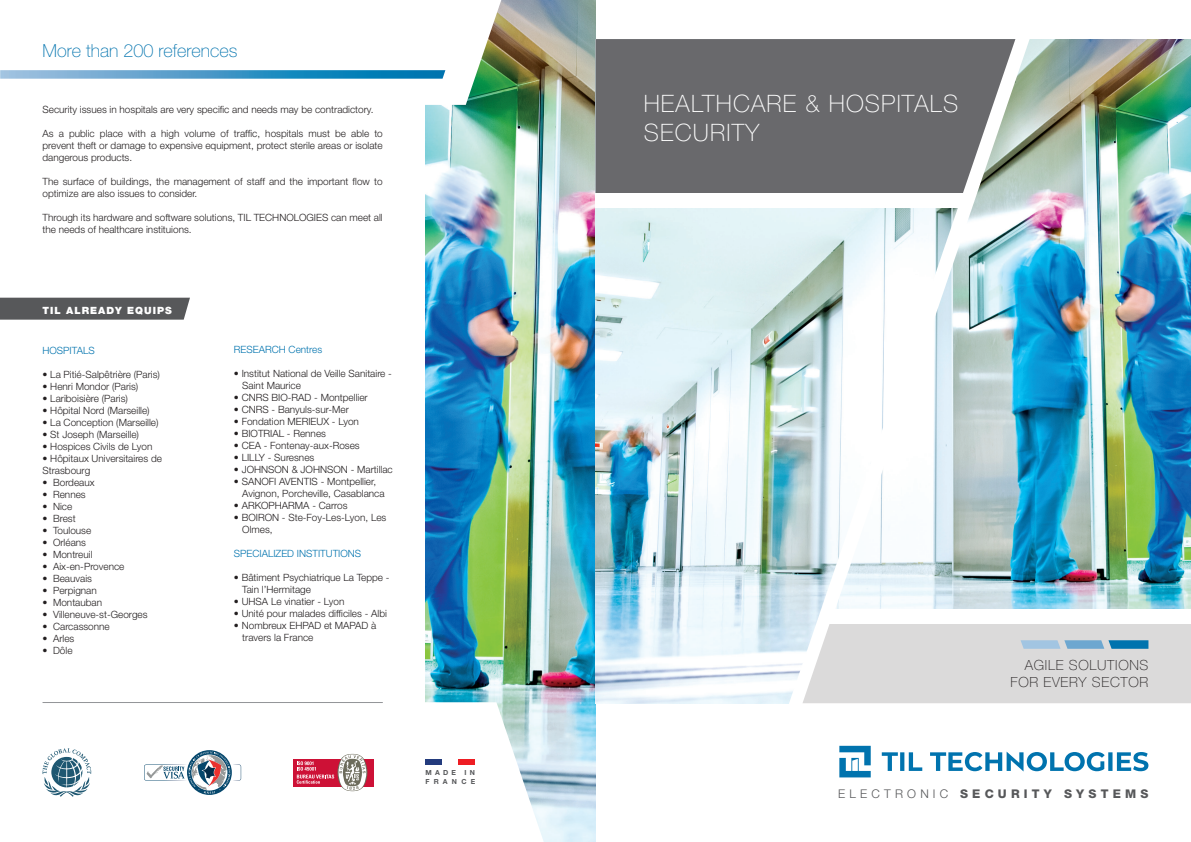
<style>
.page{position:relative;width:1191px;height:842px;background:#fff}
.page>*{position:absolute;margin:0;border:0;box-sizing:border-box;transform-origin:0 0}
.t1{font:100 24px "Helvetica Neue";letter-spacing:.05em;color:#fff}
.t2{font:100 18px "Helvetica Neue";color:#0073ae}
.t3{font:100 14px "Helvetica Neue";letter-spacing:.05em;color:#231f20}
.t4{font:800 12px "Helvetica Neue";letter-spacing:.35em;color:#57585a}
.t5{font:300 10px/12px "Helvetica Neue";color:#231f20}
.t6{font:300 10px "Helvetica Neue";color:#0073ae}
.t7{font:900 10px "Helvetica Neue";letter-spacing:.1em;color:#fff}
.t8{font:700 7px/9.4px "Helvetica Neue";letter-spacing:.6em;color:#57585a}
.s1{font-weight:300}
</style>
<div class="page">
<img style="left:425px;top:0;width:170px;height:842px">
<svg style="left:293px;top:702px;width:251px;height:140px"></svg>
<hr style="left:43px;top:702px;width:340px;height:1px;background:#939598">
<img style="left:595px;top:40px;width:596px;height:663px">
<div style="left:595px;top:39px;width:193px;height:154px;background:#69696c"></div>
<svg style="left:788px;top:39px;width:245px;height:665px"></svg>
<div style="left:595px;top:193px;width:373px;height:14px;background:#fff"></div>
<div style="left:825px;top:609px;width:366px;height:15px;background:#fff"></div>
<svg style="left:797px;top:621px;width:394px;height:83px;background:#d9dbdc"></svg>
<svg style="left:0;top:0;width:501px;height:105px"></svg>
<div style="left:0;top:298px;width:190px;height:22px;background:#57585a"></div>
<svg style="left:839px;top:746px;width:309px;height:31px"></svg>
<svg style="left:144px;top:750px;width:97px;height:45px"></svg>
<div style="left:294px;top:759px;width:80px;height:27px;background:#cd1136"></div>
<svg style="left:297px;top:754px;width:70px;height:37px"></svg>
<svg style="left:42px;top:748px;width:49px;height:49px"></svg>
<div style="left:426px;top:759px;width:49px;height:5px;background:#fff"></div>
<div style="left:426px;top:759px;width:16px;height:5px;background:#233b7d"></div>
<div style="left:458px;top:759px;width:17px;height:5px;background:#ee1d23"></div>
<p class="t2" style="left:43px;top:40px;width:197px">More than 200 references</p>
<p class="t5" style="left:43px;top:103px;width:332px">Security issues in hospitals are very specific and needs may be contradictory.</p>
<p class="t5" style="left:43px;top:127px;width:342px;text-align:justify">As a public place with a high volume of traffic, hospitals must be able to prevent theft or damage to expensive equipment, protect sterile areas or isolate dangerous products.</p>
<p class="t5" style="left:43px;top:175px;width:342px">The surface of buildings, the management of staff and the important flow to optimize are also issues to consider.</p>
<p class="t5" style="left:43px;top:211px;width:342px">Through its hardware and software solutions, TIL TECHNOLOGIES can meet all the needs of healthcare instituions.</p>
<p class="t7" style="left:43px;top:304px;width:131px">TIL ALREADY EQUIPS</p>
<p class="t6" style="left:43px;top:344px;width:54px">HOSPITALS</p>
<p class="t5" style="left:43px;top:368px;width:119px">• La Pitié-Salpêtrière (Paris)</p>
<p class="t5" style="left:43px;top:380px;width:97px">• Henri Mondor (Paris)</p>
<p class="t5" style="left:43px;top:392px;width:87px">• Lariboisière (Paris)</p>
<p class="t5" style="left:43px;top:404px;width:109px">• Hôpital Nord (Marseille)</p>
<p class="t5" style="left:43px;top:416px;width:117px">• La Conception (Marseille)</p>
<p class="t5" style="left:43px;top:428px;width:98px">• St Joseph (Marseille)</p>
<p class="t5" style="left:43px;top:440px;width:111px">• Hospices Civils de Lyon</p>
<p class="t5" style="left:43px;top:452px;width:121px">• Hôpitaux Universitaires de<br>Strasbourg</p>
<p class="t5" style="left:43px;top:476px;width:54px">• Bordeaux</p>
<p class="t5" style="left:43px;top:488px;width:45px">• Rennes</p>
<p class="t5" style="left:43px;top:500px;width:31px">• Nice</p>
<p class="t5" style="left:43px;top:512px;width:35px">• Brest</p>
<p class="t5" style="left:43px;top:524px;width:50px">• Toulouse</p>
<p class="t5" style="left:43px;top:536px;width:45px">• Orléans</p>
<p class="t5" style="left:43px;top:548px;width:52px">• Montreuil</p>
<p class="t5" style="left:43px;top:560px;width:83px">• Aix-en-Provence</p>
<p class="t5" style="left:43px;top:572px;width:51px">• Beauvais</p>
<p class="t5" style="left:43px;top:584px;width:56px">• Perpignan</p>
<p class="t5" style="left:43px;top:596px;width:61px">• Montauban</p>
<p class="t5" style="left:43px;top:608px;width:107px">• Villeneuve-st-Georges</p>
<p class="t5" style="left:43px;top:620px;width:69px">• Carcassonne</p>
<p class="t5" style="left:43px;top:632px;width:33px">• Arles</p>
<p class="t5" style="left:43px;top:644px;width:32px">• Dôle</p>
<p class="t6" style="left:234px;top:343px;width:90px">RESEARCH Centres</p>
<p class="t5" style="left:242px;top:367px;width:151px;text-indent:-8px">• Institut National de Veille Sanitaire -<br>Saint Maurice</p>
<p class="t5" style="left:234px;top:391px;width:135px">• CNRS BIO-RAD - Montpellier</p>
<p class="t5" style="left:234px;top:403px;width:116px">• CNRS - Banyuls-sur-Mer</p>
<p class="t5" style="left:234px;top:415px;width:127px">• Fondation MERIEUX - Lyon</p>
<p class="t5" style="left:234px;top:427px;width:94px">• BIOTRIAL - Rennes</p>
<p class="t5" style="left:234px;top:439px;width:127px">• CEA - Fontenay-aux-Roses</p>
<p class="t5" style="left:234px;top:451px;width:82px">• LILLY - Suresnes</p>
<p class="t5" style="left:234px;top:463px;width:160px">• JOHNSON &amp; JOHNSON - Martillac</p>
<p class="t5" style="left:234px;top:475px;width:144px">• SANOFI AVENTIS - Montpellier,</p>
<p class="t5" style="left:242px;top:487px;width:144px">Avignon, Porcheville, Casablanca</p>
<p class="t5" style="left:234px;top:499px;width:115px">• ARKOPHARMA - Carros</p>
<p class="t5" style="left:242px;top:511px;width:146px;text-indent:-8px">• BOIRON - Ste-Foy-Les-Lyon, Les<br>Olmes,</p>
<p class="t6" style="left:234px;top:547px;width:129px">SPECIALIZED INSTITUTIONS</p>
<p class="t5" style="left:234px;top:571px;width:157px">• Bâtiment Psychiatrique La Teppe -</p>
<p class="t5" style="left:242px;top:583px;width:70px">Tain l’Hermitage</p>
<p class="t5" style="left:234px;top:595px;width:112px">• UHSA Le vinatier - Lyon</p>
<p class="t5" style="left:234px;top:607px;width:154px">• Unité pour malades difficiles - Albi</p>
<p class="t5" style="left:234px;top:619px;width:144px">• Nombreux EHPAD et MAPAD à</p>
<p class="t5" style="left:242px;top:631px;width:73px">travers la France</p>
<p class="t8" style="left:425px;top:768px;width:51px">MADE IN<br>FRANCE</p>
<p class="t1" style="left:643px;top:90px;width:316px">HEALTHCARE &amp; HOSPITALS</p>
<p class="t1" style="left:643px;top:119px;width:117px">SECURITY</p>
<p class="t3" style="left:1025px;top:657px;width:125px">AGILE SOLUTIONS</p>
<p class="t3" style="left:1010px;top:674px;width:139px">FOR EVERY SECTOR</p>
<p class="t4" style="left:838px;top:786px;width:312px"><span class="s1">ELECTRONIC</span> SECURITY SYSTEMS</p>
</div>
